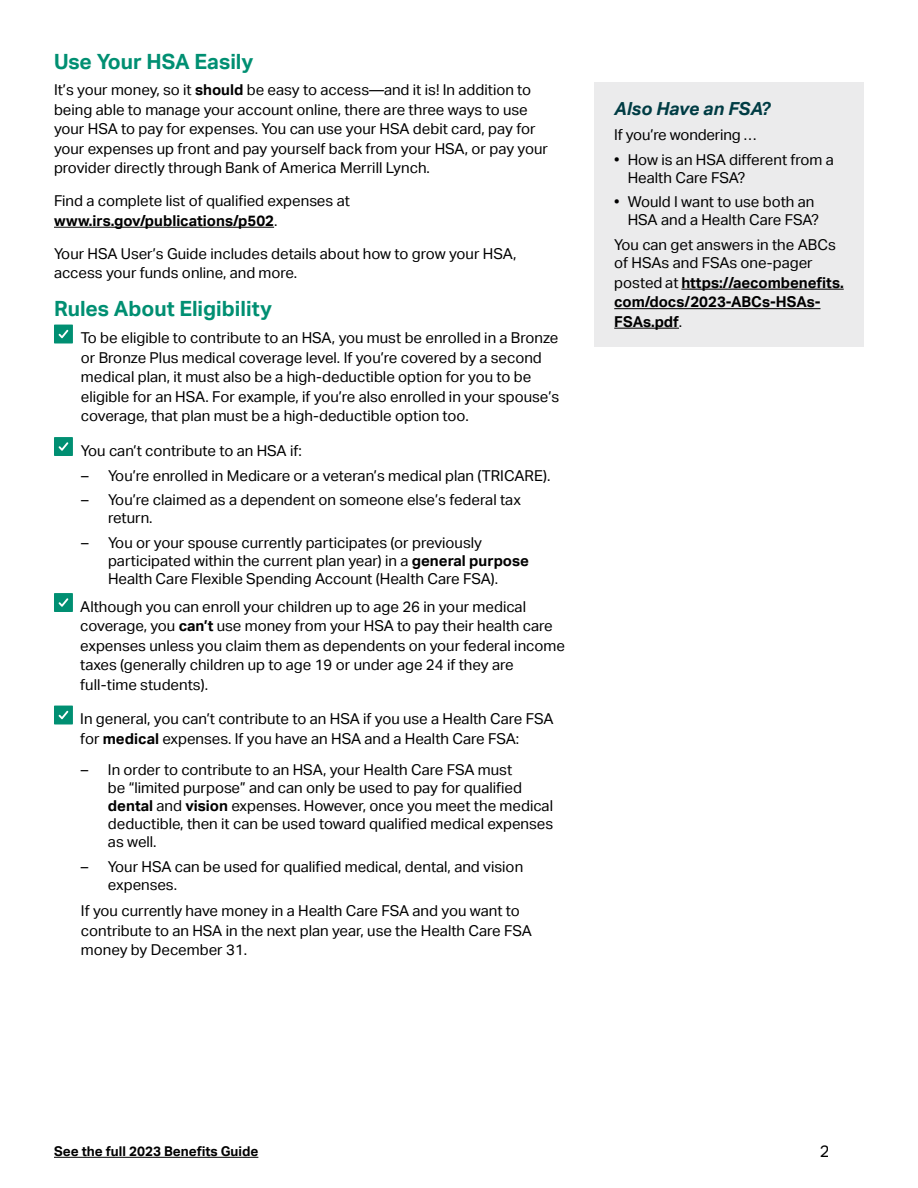
<style>
.page{position:relative;width:918px;height:1188px;background:#fff}
.page>*{position:absolute;margin:0;border:0;box-sizing:border-box;transform-origin:0 0}
.t1{font:700 21px "AECOM Sans";color:#008f72}
.t2{font:italic 700 18px "AECOM Sans";color:#003c44}
.t3{font:16.5px "AECOM Sans";color:#000}
.t4{font:15px/19.5px "AECOM Sans";color:#000}
.t5{font:700 15px/19.5px "AECOM Sans";color:#000}
.t6{font:700 13.5px "AECOM Sans";color:#000}
.s1{font-weight:700}
.s2{font-weight:400}
</style>
<div class="page">
<hr style="left:54px;top:1157px;width:204px;height:1px;background:#000">
<hr style="left:54px;top:227px;width:220px;height:1px;background:#000">
<div style="left:54px;top:325px;width:19px;height:18px;background:#008f72"></div>
<svg style="left:59px;top:330px;width:9px;height:8px"></svg>
<div style="left:54px;top:437px;width:19px;height:19px;background:#008f72"></div>
<svg style="left:59px;top:442px;width:9px;height:9px"></svg>
<div style="left:54px;top:593px;width:19px;height:19px;background:#008f72"></div>
<svg style="left:59px;top:598px;width:9px;height:9px"></svg>
<div style="left:54px;top:706px;width:19px;height:18px;background:#008f72"></div>
<svg style="left:59px;top:711px;width:9px;height:8px"></svg>
<div style="left:594px;top:82px;width:270px;height:265px;background:#ebebec"></div>
<hr style="left:681px;top:289px;width:163px;height:1px;background:#000">
<hr style="left:614px;top:308px;width:207px;height:1px;background:#000">
<hr style="left:614px;top:328px;width:65px;height:1px;background:#000">
<h1 class="t1" style="left:54px;top:49px;width:201px">Use Your HSA Easily</h1>
<p class="t4" style="left:54px;top:80px;width:496px">It’s your money, so it <span class="s1">should</span> be easy to access—and it is! In addition to being able to manage your account online, there are three ways to use your HSA to pay for expenses. You can use your HSA debit card, pay for your expenses up front and pay yourself back from your HSA, or pay your provider directly through Bank of America Merrill Lynch.</p>
<p class="t4" style="left:54px;top:191px;width:297px">Find a complete list of qualified expenses at <span class="s1">www.irs.gov/publications/p502</span>.</p>
<p class="t4" style="left:54px;top:244px;width:464px">Your HSA User’s Guide includes details about how to grow your HSA, access your funds online, and more.</p>
<h1 class="t1" style="left:54px;top:296px;width:220px">Rules About Eligibility</h1>
<p class="t4" style="left:81px;top:329px;width:480px">To be eligible to contribute to an HSA, you must be enrolled in a Bronze or Bronze Plus medical coverage level. If you’re covered by a second medical plan, it must also be a high-deductible option for you to be eligible for an HSA. For example, if you’re also enrolled in your spouse’s coverage, that plan must be a high-deductible option too.</p>
<p class="t4" style="left:81px;top:441px;width:222px">You can’t contribute to an HSA if:</p>
<p class="t4" style="left:81px;top:466px;width:471px">– You’re enrolled in Medicare or a veteran’s medical plan (TRICARE).</p>
<p class="t4" style="left:108px;top:491px;width:414px;line-height:18px;text-indent:-27px">– You’re claimed as a dependent on someone else’s federal tax return.</p>
<p class="t4" style="left:108px;top:534px;width:422px;line-height:18px;text-indent:-27px">– You or your spouse currently participates (or previously participated within the current plan year) in a <span class="s1">general purpose<br></span>Health Care Flexible Spending Account (Health Care FSA).</p>
<p class="t4" style="left:80px;top:597px;width:486px">Although you can enroll your children up to age 26 in your medical coverage, you <span class="s1">can’t</span> use money from your HSA to pay their health care expenses unless you claim them as dependents on your federal income taxes (generally children up to age 19 or under age 24 if they are full-time students).</p>
<p class="t4" style="left:80px;top:710px;width:475px">In general, you can’t contribute to an HSA if you use a Health Care FSA for <span class="s1">medical</span> expenses. If you have an HSA and a Health Care FSA:</p>
<p class="t4" style="left:108px;top:761px;width:447px;line-height:18px;text-indent:-27px">– In order to contribute to an HSA, your Health Care FSA must<br>be “limited purpose” and can only be used to pay for qualified <span class="s1">dental</span> and <span class="s1">vision</span> expenses. However, once you meet the medical deductible, then it can be used toward qualified medical expenses as well.</p>
<p class="t4" style="left:108px;top:858px;width:417px;line-height:18px;text-indent:-27px">– Your HSA can be used for qualified medical, dental, and vision expenses.</p>
<p class="t4" style="left:81px;top:902px;width:452px">If you currently have money in a Health Care FSA and you want to contribute to an HSA in the next plan year, use the Health Care FSA money by December 31.</p>
<p class="t2" style="left:614px;top:98px;width:157px">Also Have an FSA?</p>
<p class="t4" style="left:614px;top:125px;width:144px">If you’re wondering …</p>
<p class="t4" style="left:628px;top:151px;width:208px;line-height:18px;text-indent:-14px">• How is an HSA different from a<br>Health Care FSA?</p>
<p class="t4" style="left:628px;top:193px;width:193px;line-height:18px;text-indent:-14px">• Would I want to use both an<br>HSA and a Health Care FSA?</p>
<p class="t4" style="left:614px;top:236px;width:223px;line-height:18px">You can get answers in the ABCs of HSAs and FSAs one-pager</p>
<p class="t5" style="left:614px;top:273px;width:231px"><span class="s2">posted at</span> https://aecombenefits. com/docs/2023-ABCs-HSAs-<br>FSAs.pdf<span class="s2">.</span></p>
<p class="t6" style="left:54px;top:1143px;width:206px">See the full 2023 Benefits Guide</p>
<p class="t3" style="left:819px;top:1141px;width:11px">2</p>
</div>
